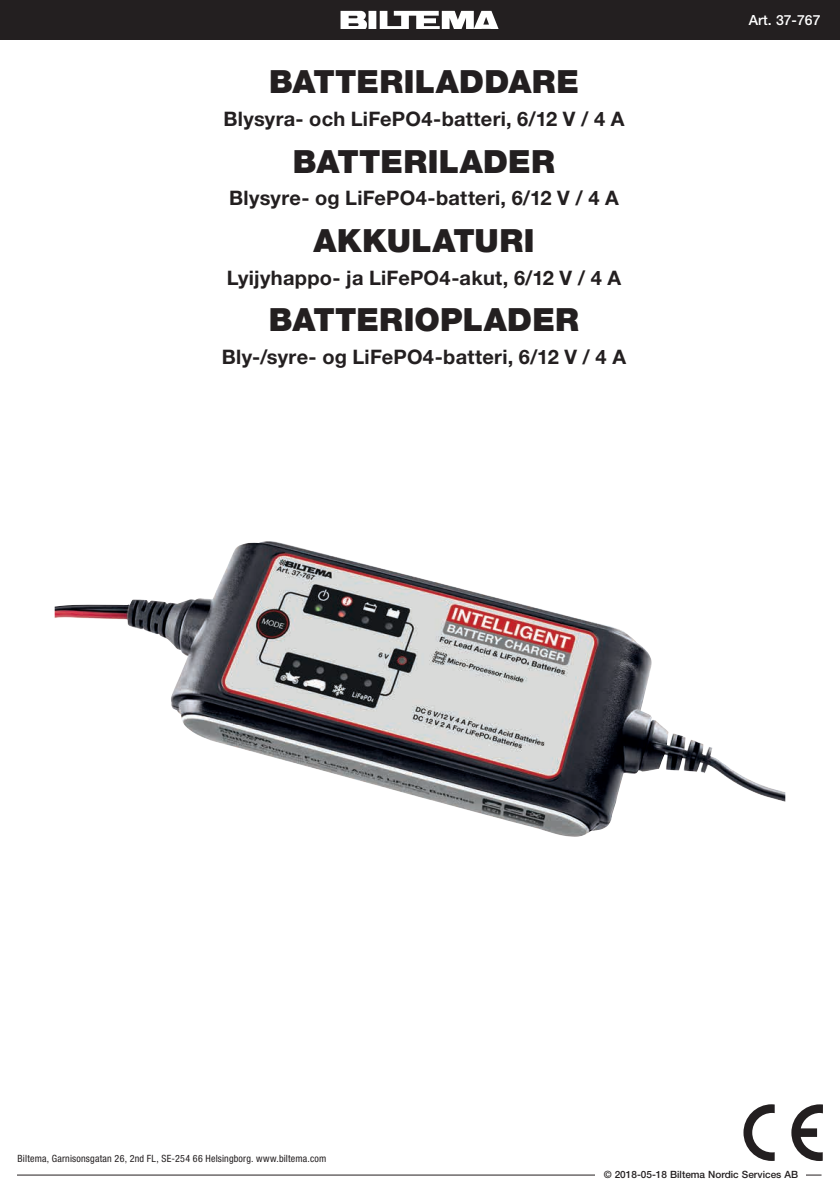
<style>
.page{position:relative;width:840px;height:1191px;background:#fff}
.page>*{position:absolute;margin:0;border:0;box-sizing:border-box;transform-origin:0 0}
.t1{font:900 32px "Helvetica Neue LT Std";letter-spacing:.01em;color:#231f20}
.t2{font:700 20px "Helvetica Neue LT Std";letter-spacing:.01em;color:#231f20}
.t3{font:500 14px "Helvetica Neue LT Std";color:#fff}
.t4{font:condensed 10px "Helvetica Neue LT Std";letter-spacing:.02em;color:#231f20}
.t5{font:500 10px "Helvetica Neue LT Std";color:#231f20}
</style>
<div class="page">
<hr style="left:17px;top:1174px;width:804px;height:1px;background:#231f20">
<div style="left:0;top:0;width:839px;height:40px;background:#231f20"></div>
<svg style="left:340px;top:11px;width:159px;height:18px"></svg>
<div style="left:595px;top:1164px;width:210px;height:19px;background:#fff"></div>
<svg style="left:791px;top:1104px;width:31px;height:57px"></svg>
<svg style="left:743px;top:1104px;width:31px;height:57px"></svg>
<img style="left:55px;top:542px;width:623px;height:294px">
<h1 class="t1" style="left:269px;top:63px;width:311px">BATTERILADDARE</h1>
<p class="t2" style="left:223px;top:106px;width:402px">Blysyra- och LiFePO4-batteri, 6/12 V / 4 A</p>
<h1 class="t1" style="left:293px;top:142px;width:263px">BATTERILADER</h1>
<p class="t2" style="left:229px;top:185px;width:391px">Blysyre- og LiFePO4-batteri, 6/12 V / 4 A</p>
<h1 class="t1" style="left:313px;top:221px;width:222px">AKKULATURI</h1>
<p class="t2" style="left:227px;top:265px;width:395px">Lyijyhappo- ja LiFePO4-akut, 6/12 V / 4 A</p>
<h1 class="t1" style="left:269px;top:301px;width:311px">BATTERIOPLADER</h1>
<p class="t2" style="left:222px;top:344px;width:405px">Bly-/syre- og LiFePO4-batteri, 6/12 V / 4 A</p>
<p class="t3" style="left:748px;top:11px;width:73px">Art. 37-767</p>
<p class="t4" style="left:18px;top:1152px;width:310px">Biltema, Garnisonsgatan 26, 2nd FL, SE-254 66 Helsingborg. www.biltema.com</p>
<p class="t5" style="left:603px;top:1168px;width:196px">© 2018-05-18 Biltema Nordic Services AB</p>
</div>
